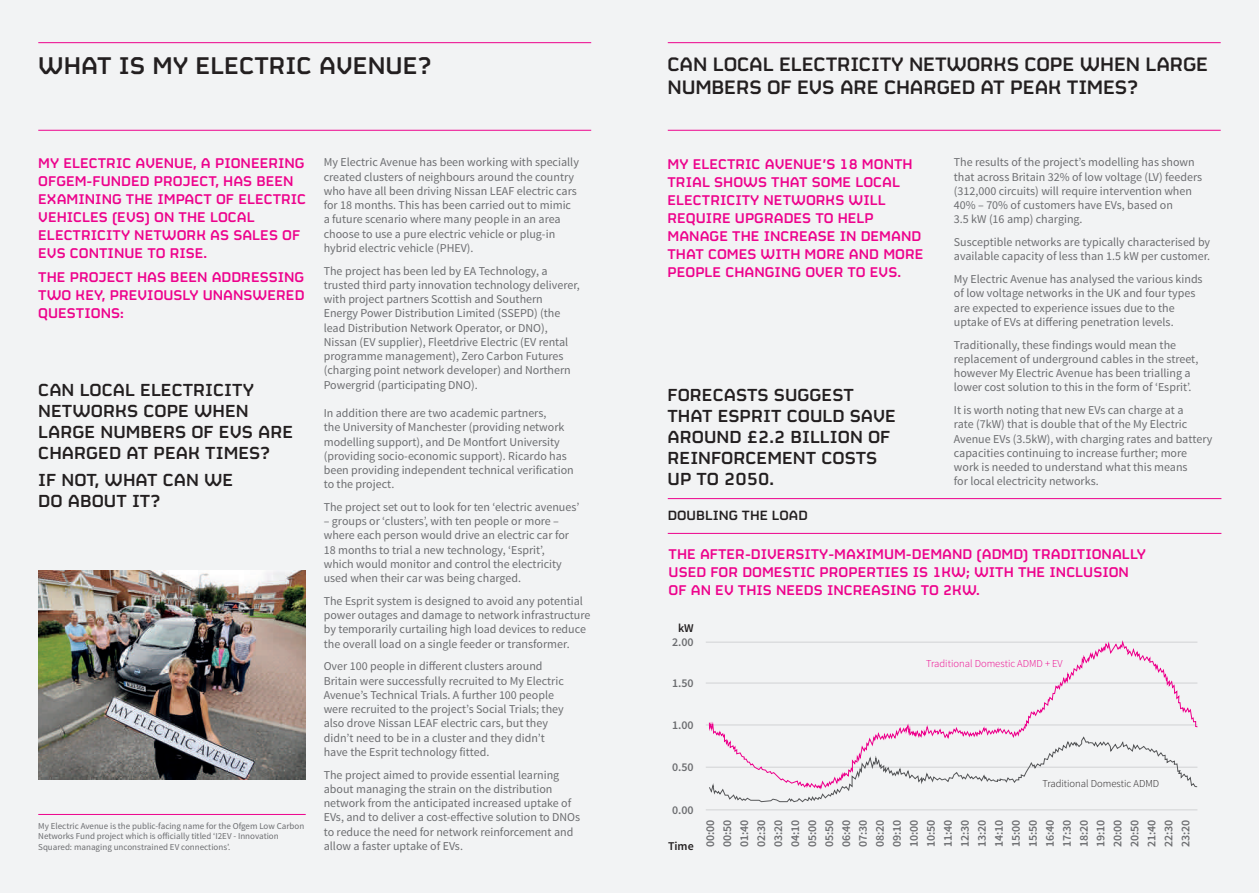
<style>
.page{position:relative;width:1259px;height:893px;background:#fff}
.page>*{position:absolute;margin:0;border:0;box-sizing:border-box;transform-origin:0 0}
.t1{font:500 27px "FS Sinclair";color:#231f20}
.t2{font:500 21.75px/23.2px "FS Sinclair";letter-spacing:-.01em;color:#231f20}
.t3{font:500 19.5px/21px "FS Sinclair";color:#231f20}
.t4{font:500 15.75px/18px "FS Sinclair";color:#ed028c}
.t5{font:500 15px "FS Sinclair";color:#231f20}
.t6{font:12px/14.2px "Source Sans Pro";color:#6c6d70}
.t7{font:600 11.85px/17px "Source Sans Pro";color:#6c6d70;text-align:justify}
.t8{font:600 11.85px "Source Sans Pro";color:#231f20}
.t9{font:300 10.65px "Source Sans Pro";color:#ed028c}
.t10{font:300 10.65px "Source Sans Pro";color:#231f20}
.t11{font:9px/10.5px "Source Sans Pro";color:#6c6d70}
</style>
<div class="page">
<div style="left:0;top:0;width:1258px;height:893px;background:#f2f3f4"></div>
<hr style="left:38px;top:130px;width:553px;height:1px;background:#ed028c">
<hr style="left:38px;top:42px;width:553px;height:1px;background:#ed028c">
<hr style="left:668px;top:130px;width:552px;height:1px;background:#ed028c">
<hr style="left:668px;top:42px;width:552px;height:1px;background:#ed028c">
<hr style="left:668px;top:498px;width:553px;height:1px;background:#ed028c">
<hr style="left:668px;top:533px;width:553px;height:1px;background:#ed028c">
<hr style="left:38px;top:814px;width:268px;height:1px;background:#ed028c">
<img style="left:38px;top:571px;width:268px;height:208px">
<hr style="left:706px;top:809px;width:491px;height:1px;background:#d1d2d4">
<hr style="left:706px;top:767px;width:491px;height:1px;background:#d1d2d4">
<hr style="left:706px;top:725px;width:491px;height:1px;background:#d1d2d4">
<hr style="left:706px;top:683px;width:491px;height:1px;background:#d1d2d4">
<hr style="left:706px;top:642px;width:491px;height:1px;background:#d1d2d4">
<svg style="left:709px;top:640px;width:489px;height:147px"></svg>
<svg style="left:708px;top:736px;width:489px;height:66px"></svg>
<h1 class="t1" style="left:38px;top:44px;width:395px">WHAT IS MY ELECTRIC AVENUE?</h1>
<h2 class="t2" style="left:667px;top:50px;width:542px">CAN LOCAL ELECTRICITY NETWORKS COPE WHEN LARGE<br>NUMBERS OF EVS ARE CHARGED AT PEAK TIMES?</h2>
<h3 class="t4" style="left:667px;top:153px;width:257px">MY ELECTRIC AVENUE’S 18 MONTH<br>TRIAL SHOWS THAT SOME LOCAL<br>ELECTRICITY NETWORKS WILL<br>REQUIRE UPGRADES TO HELP<br>MANAGE THE INCREASE IN DEMAND<br>THAT COMES WITH MORE AND MORE<br>PEOPLE CHANGING OVER TO EVS.</h3>
<p class="t6" style="left:954px;top:155px;width:250px">The results of the project’s modelling has shown that across Britain 32% of low voltage (LV) feeders (312,000 circuits) will require intervention when 40% – 70% of customers have EVs, based on<br>3.5 kW (16 amp) charging.</p>
<p class="t6" style="left:324px;top:155px;width:257px">My Electric Avenue has been working with specially created clusters of neighbours around the country who have all been driving Nissan LEAF electric cars for 18 months. This has been carried out to mimic a future scenario where many people in an area choose to use a pure electric vehicle or plug-in hybrid electric vehicle (PHEV).</p>
<p class="t6" style="left:324px;top:264px;width:257px">The project has been led by EA Technology, a trusted third party innovation technology deliverer, with project partners Scottish and Southern Energy Power Distribution Limited (SSEPD) (the lead Distribution Network Operator, or DNO), Nissan (EV supplier), Fleetdrive Electric (EV rental programme management), Zero Carbon Futures (charging point network developer) and Northern Powergrid (participating DNO).</p>
<p class="t6" style="left:324px;top:406px;width:251px">In addition there are two academic partners,<br>the University of Manchester (providing network modelling support), and De Montfort University (providing socio-economic support). Ricardo has been providing independent technical verification to the project.</p>
<p class="t6" style="left:324px;top:500px;width:257px">The project set out to look for ten ‘electric avenues’</p>
<p class="t6" style="left:324px;top:514px;width:247px">– groups or ‘clusters’, with ten people or more – where each person would drive an electric car for 18 months to trial a new technology, ‘Esprit’, which would monitor and control the electricity used when their car was being charged.</p>
<p class="t6" style="left:324px;top:594px;width:268px">The Esprit system is designed to avoid any potential power outages and damage to network infrastructure by temporarily curtailing high load devices to reduce the overall load on a single feeder or transformer.</p>
<p class="t6" style="left:324px;top:660px;width:242px">Over 100 people in different clusters around Britain were successfully recruited to My Electric Avenue’s Technical Trials. A further 100 people were recruited to the project’s Social Trials; they also drove Nissan LEAF electric cars, but they didn’t need to be in a cluster and they didn’t have the Esprit technology fitted.</p>
<p class="t6" style="left:324px;top:768px;width:258px">The project aimed to provide essential learning about managing the strain on the distribution network from the anticipated increased uptake of EVs, and to deliver a cost-effective solution to DNOs to reduce the need for network reinforcement and allow a faster uptake of EVs.</p>
<h3 class="t4" style="left:38px;top:153px;width:269px">MY ELECTRIC AVENUE, A PIONEERING<br>OFGEM-FUNDED PROJECT, HAS BEEN<br>EXAMINING THE IMPACT OF ELECTRIC<br>VEHICLES (EVS) ON THE LOCAL<br>ELECTRICITY NETWORK AS SALES OF<br>EVS CONTINUE TO RISE.</h3>
<h3 class="t4" style="left:38px;top:267px;width:268px;text-align:justify">THE PROJECT HAS BEEN ADDRESSING TWO KEY, PREVIOUSLY UNANSWERED QUESTIONS:</h3>
<p class="t6" style="left:954px;top:235px;width:258px">Susceptible networks are typically characterised by available capacity of less than 1.5 kW per customer.</p>
<p class="t6" style="left:954px;top:272px;width:250px">My Electric Avenue has analysed the various kinds of low voltage networks in the UK and four types are expected to experience issues due to the uptake of EVs at differing penetration levels.</p>
<p class="t6" style="left:954px;top:338px;width:246px">Traditionally, these findings would mean the replacement of underground cables in the street, however My Electric Avenue has been trialling a lower cost solution to this in the form of ‘Esprit’.</p>
<p class="t6" style="left:954px;top:403px;width:260px">It is worth noting that new EVs can charge at a<br>rate (7kW) that is double that of the My Electric Avenue EVs (3.5kW), with charging rates and battery capacities continuing to increase further; more work is needed to understand what this means<br>for local electricity networks.</p>
<h3 class="t3" style="left:38px;top:377px;width:256px">CAN LOCAL ELECTRICITY<br>NETWORKS COPE WHEN<br>LARGE NUMBERS OF EVS ARE<br>CHARGED AT PEAK TIMES?</h3>
<h3 class="t3" style="left:38px;top:467px;width:197px">IF NOT, WHAT CAN WE<br>DO ABOUT IT?</h3>
<h3 class="t3" style="left:667px;top:382px;width:230px">FORECASTS SUGGEST<br>THAT ESPRIT COULD SAVE<br>AROUND £2.2 BILLION OF<br>REINFORCEMENT COSTS<br>UP TO 2050.</h3>
<p class="t5" style="left:668px;top:503px;width:141px">DOUBLING THE LOAD</p>
<h3 class="t4" style="left:668px;top:543px;width:479px">THE AFTER-DIVERSITY-MAXIMUM-DEMAND (ADMD) TRADITIONALLY<br>USED FOR DOMESTIC PROPERTIES IS 1KW; WITH THE INCLUSION<br>OF AN EV THIS NEEDS INCREASING TO 2KW.</h3>
<p class="t8" style="left:678px;top:621px;width:17px">kW</p>
<p class="t7" style="left:672px;top:634px;width:23px">2.00</p>
<p class="t7" style="left:672px;top:675px;width:23px">1.50</p>
<p class="t7" style="left:672px;top:717px;width:23px">1.00</p>
<p class="t9" style="left:926px;top:657px;width:138px">Traditional Domestic ADMD + EV</p>
<p class="t7" style="left:672px;top:759px;width:23px">0.50</p>
<p class="t10" style="left:1042px;top:777px;width:118px">Traditional Domestic ADMD</p>
<p class="t7" style="left:672px;top:802px;width:23px">0.00</p>
<p class="t8" style="left:668px;top:838px;width:27px">Time</p>
<p class="t11" style="left:38px;top:821px;width:268px">My Electric Avenue is the public-facing name for the Ofgem Low Carbon<br>Networks Fund project which is officially titled ‘I2EV - Innovation<br>Squared: managing unconstrained EV connections’.</p>
<p class="t7" style="left:702px;top:847px;width:29px;rotate:-90deg">00:00<br>00:50<br>01:40<br>02:30<br>03:20<br>04:10<br>05:00<br>05:50<br>06:40<br>07:30<br>08:20<br>09:10<br>10:00<br>10:50<br>11:40<br>12:30<br>13:20<br>14:10<br>15:00<br>15:50<br>16:40<br>17:30<br>18:20<br>19:10<br>20:00<br>20:50<br>21:40<br>22:30<br>23:20</p>
</div>
